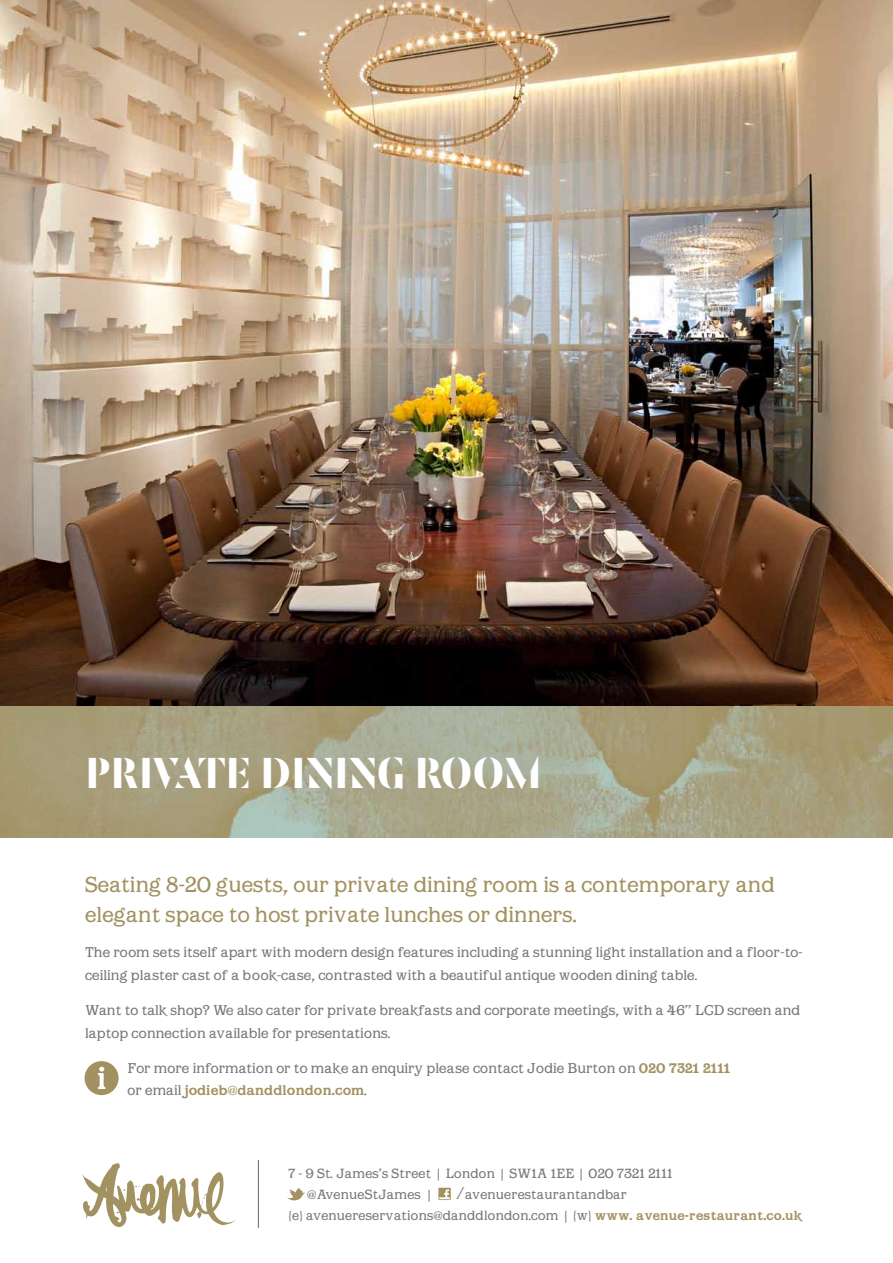
<style>
.page{position:relative;width:893px;height:1263px;background:#fff}
.page>*{position:absolute;margin:0;border:0;box-sizing:border-box;transform-origin:0 0}
.t1{font:700 49.5px "JHA Zucker 2";color:#fff}
.t2{font:19.5px/30px "Barcelona";color:#a39261}
.t3{font:12.75px/22.5px "Barcelona";color:#77787b}
.t4{font:12px/21px "Barcelona";letter-spacing:.01em;color:#77787b}
.s1{font-weight:700;color:#a39261}
</style>
<div class="page">
<svg style="left:287px;top:1188px;width:18px;height:13px"></svg>
<svg style="left:438px;top:1188px;width:13px;height:12px"></svg>
<hr style="left:258px;top:1160px;width:1px;height:68px;background:#77787b">
<svg style="left:82px;top:1163px;width:153px;height:64px"></svg>
<img style="left:0;top:0;width:893px;height:706px">
<img style="left:0;top:706px;width:893px;height:132px">
<div style="left:85px;top:1061px;width:34px;height:34px;background:#a39261;border-radius:50%"></div>
<svg style="left:98px;top:1067px;width:8px;height:22px"></svg>
<h1 class="t1" style="left:85px;top:746px;width:458px">PRIVATE DINING ROOM</h1>
<h2 class="t2" style="left:85px;top:870px;width:691px">Seating 8-20 guests, our private dining room is a contemporary and elegant space to host private lunches or dinners.</h2>
<p class="t3" style="left:85px;top:942px;width:719px">The room sets itself apart with modern design features including a stunning light installation and a floor-to&shy;ceiling plaster cast of a book-case, contrasted with a beautiful antique wooden dining table.</p>
<p class="t3" style="left:85px;top:999px;width:717px">Want to talk shop? We also cater for private breakfasts and corporate meetings, with a 46” LCD screen and laptop connection available for presentations.</p>
<p class="t3" style="left:128px;top:1057px;width:604px">For more information or to make an enquiry please contact Jodie Burton on <span class="s1">020 7321 2111 </span>or email <span class="s1">jodieb@danddlondon.com</span>.</p>
<p class="t4" style="left:307px;top:1163px;width:367px;text-indent:-19px">7 - 9 St. James’s Street | London | SW1A 1EE | 020 7321 2111 @AvenueStJames |</p>
<p class="t4" style="left:288px;top:1184px;width:515px;text-indent:168px">/avenuerestaurantandbar<br>{e} avenuereservations@danddlondon.com | {w} <span class="s1">www. avenue-restaurant.co.uk</span></p>
</div>
